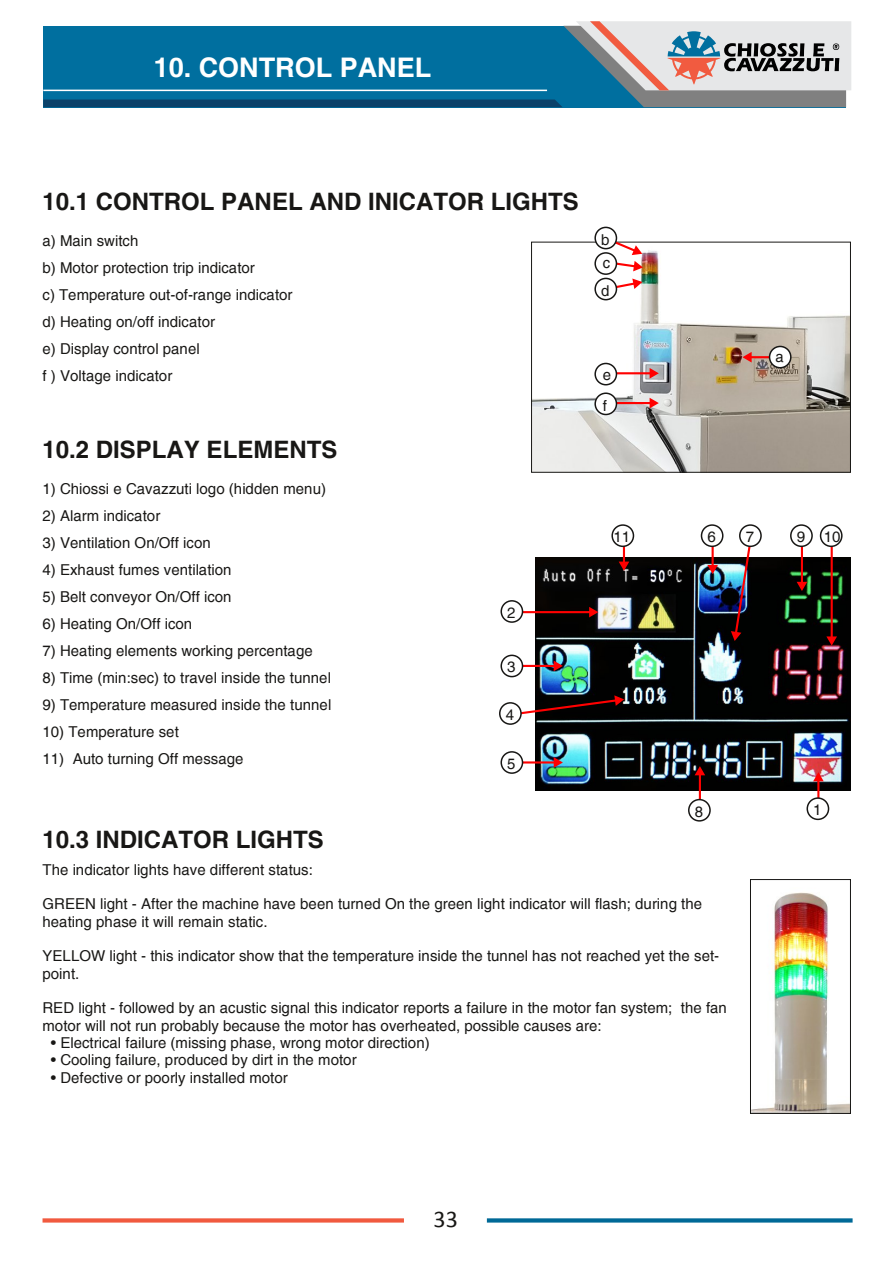
<style>
.page{position:relative;width:893px;height:1263px;background:#fff}
.page>*{position:absolute;margin:0;border:0;box-sizing:border-box;transform-origin:0 0}
.t1{font:700 27px "Helvetica";color:#fff}
.t2{font:700 24px "Helvetica";letter-spacing:.005em;color:#181715}
.t3{font:24px "Calibri";color:#181715}
.t4{font:15px/27px "Helvetica";letter-spacing:.005em;color:#181715}
</style>
<div class="page">
<svg style="left:489px;top:1218px;width:361px;height:4px"></svg>
<svg style="left:43px;top:1218px;width:361px;height:4px"></svg>
<svg style="left:43px;top:21px;width:808px;height:86px;background:#4588a7"></svg>
<img style="left:533px;top:245px;width:315px;height:225px">
<img style="left:535px;top:557px;width:315px;height:234px">
<img style="left:752px;top:892px;width:96px;height:219px">
<div style="left:750px;top:879px;width:100px;height:234px;border:1px solid #181715"></div>
<hr style="left:712px;top:537px;width:2px;height:31px;background:#f00">
<svg style="left:707px;top:565px;width:11px;height:9px"></svg>
<div style="left:701px;top:525px;width:22px;height:21px;background:#fff;border-radius:50%"></div>
<div style="left:701px;top:524px;width:22px;height:23px;border:2px solid #181715;border-radius:50%"></div>
<hr style="left:623px;top:537px;width:2px;height:28px;background:#f00">
<svg style="left:619px;top:562px;width:10px;height:9px"></svg>
<div style="left:612px;top:525px;width:21px;height:21px;background:#fff;border-radius:50%"></div>
<div style="left:611px;top:524px;width:23px;height:23px;border:2px solid #181715;border-radius:50%"></div>
<svg style="left:729px;top:539px;width:24px;height:103px;background:#544d59"></svg>
<hr style="left:801px;top:537px;width:2px;height:48px;background:#f00">
<svg style="left:797px;top:582px;width:10px;height:9px"></svg>
<hr style="left:831px;top:537px;width:2px;height:102px;background:#f00">
<svg style="left:826px;top:636px;width:11px;height:10px"></svg>
<hr style="left:513px;top:611px;width:79px;height:2px;background:#f00">
<svg style="left:589px;top:607px;width:9px;height:10px"></svg>
<div style="left:740px;top:525px;width:21px;height:21px;background:#fff;border-radius:50%"></div>
<div style="left:739px;top:524px;width:23px;height:23px;border:2px solid #181715;border-radius:50%"></div>
<div style="left:791px;top:525px;width:21px;height:21px;background:#fff;border-radius:50%"></div>
<div style="left:790px;top:524px;width:23px;height:23px;border:2px solid #181715;border-radius:50%"></div>
<div style="left:821px;top:525px;width:21px;height:21px;background:#fff;border-radius:50%"></div>
<div style="left:820px;top:524px;width:23px;height:23px;border:2px solid #181715;border-radius:50%"></div>
<hr style="left:513px;top:665px;width:44px;height:2px;background:#f00">
<svg style="left:554px;top:661px;width:9px;height:10px"></svg>
<hr style="left:513px;top:761px;width:44px;height:2px;background:#f00">
<svg style="left:554px;top:757px;width:9px;height:11px"></svg>
<hr style="left:699px;top:772px;width:2px;height:38px;background:#f00">
<svg style="left:695px;top:766px;width:10px;height:9px"></svg>
<hr style="left:817px;top:778px;width:2px;height:29px;background:#f00">
<svg style="left:813px;top:772px;width:11px;height:9px"></svg>
<div style="left:501px;top:601px;width:21px;height:21px;background:#fff;border-radius:50%"></div>
<div style="left:500px;top:600px;width:23px;height:23px;border:2px solid #181715;border-radius:50%"></div>
<div style="left:501px;top:655px;width:21px;height:22px;background:#fff;border-radius:50%"></div>
<div style="left:500px;top:655px;width:23px;height:22px;border:2px solid #181715;border-radius:50%"></div>
<div style="left:501px;top:752px;width:21px;height:21px;background:#fff;border-radius:50%"></div>
<div style="left:500px;top:751px;width:23px;height:23px;border:2px solid #181715;border-radius:50%"></div>
<div style="left:689px;top:800px;width:21px;height:21px;background:#fff;border-radius:50%"></div>
<div style="left:688px;top:799px;width:23px;height:23px;border:2px solid #181715;border-radius:50%"></div>
<div style="left:807px;top:798px;width:21px;height:21px;background:#fff;border-radius:50%"></div>
<div style="left:806px;top:797px;width:23px;height:23px;border:2px solid #181715;border-radius:50%"></div>
<svg style="left:514px;top:694px;width:111px;height:23px;background:#422928"></svg>
<div style="left:500px;top:703px;width:21px;height:21px;background:#fff;border-radius:50%"></div>
<div style="left:499px;top:702px;width:23px;height:23px;border:2px solid #181715;border-radius:50%"></div>
<hr style="left:610px;top:402px;width:43px;height:2px;background:#f00">
<svg style="left:650px;top:398px;width:9px;height:10px"></svg>
<hr style="left:610px;top:372px;width:43px;height:2px;background:#f00">
<svg style="left:650px;top:368px;width:9px;height:11px"></svg>
<svg style="left:605px;top:236px;width:39px;height:55px"></svg>
<div style="left:595px;top:227px;width:21px;height:22px;background:#fff;border-radius:50%"></div>
<div style="left:594px;top:227px;width:23px;height:22px;border:2px solid #181715;border-radius:50%"></div>
<div style="left:595px;top:253px;width:21px;height:21px;background:#fff;border-radius:50%"></div>
<div style="left:594px;top:252px;width:23px;height:23px;border:2px solid #181715;border-radius:50%"></div>
<div style="left:595px;top:278px;width:21px;height:22px;background:#fff;border-radius:50%"></div>
<div style="left:594px;top:278px;width:23px;height:22px;border:2px solid #181715;border-radius:50%"></div>
<div style="left:595px;top:363px;width:21px;height:22px;background:#fff;border-radius:50%"></div>
<div style="left:594px;top:363px;width:23px;height:22px;border:2px solid #181715;border-radius:50%"></div>
<div style="left:595px;top:393px;width:21px;height:21px;background:#fff;border-radius:50%"></div>
<div style="left:594px;top:392px;width:23px;height:23px;border:2px solid #181715;border-radius:50%"></div>
<hr style="left:749px;top:356px;width:27px;height:2px;background:#f00">
<svg style="left:742px;top:352px;width:10px;height:10px"></svg>
<div style="left:769px;top:346px;width:22px;height:22px;background:#fff;border-radius:50%"></div>
<div style="left:769px;top:346px;width:22px;height:22px;border:2px solid #181715;border-radius:50%"></div>
<h1 class="t1" style="left:154px;top:51px;width:279px">10. CONTROL PANEL</h1>
<h2 class="t2" style="left:43px;top:187px;width:538px">10.1 CONTROL PANEL AND INICATOR LIGHTS</h2>
<p class="t4" style="left:43px;top:228px;width:252px">a) Main switch<br>b) Motor protection trip indicator<br>c) Temperature out-of-range indicator d) Heating on/off indicator<br>e) Display control panel<br>f ) Voltage indicator</p>
<h2 class="t2" style="left:43px;top:435px;width:296px">10.2 DISPLAY ELEMENTS</h2>
<p class="t4" style="left:43px;top:475px;width:285px">1) Chiossi e Cavazzuti logo (hidden menu)</p>
<p class="t4" style="left:43px;top:502px;width:119px">2) Alarm indicator</p>
<p class="t4" style="left:43px;top:529px;width:170px">3) Ventilation On/Off icon</p>
<p class="t4" style="left:43px;top:556px;width:191px">4) Exhaust fumes ventilation</p>
<p class="t4" style="left:43px;top:583px;width:191px">5) Belt conveyor On/Off icon</p>
<p class="t4" style="left:43px;top:610px;width:151px">6) Heating On/Off icon</p>
<p class="t4" style="left:43px;top:637px;width:272px">7) Heating elements working percentage</p>
<p class="t4" style="left:43px;top:664px;width:290px">8) Time (min:sec) to travel inside the tunnel</p>
<p class="t4" style="left:43px;top:691px;width:290px">9) Temperature measured inside the tunnel</p>
<p class="t4" style="left:43px;top:718px;width:138px">10) Temperature set</p>
<p class="t4" style="left:43px;top:745px;width:202px">11) Auto turning Off message</p>
<p class="t4" style="left:507px;top:599px;width:10px">2</p>
<p class="t4" style="left:507px;top:653px;width:10px">3</p>
<p class="t4" style="left:506px;top:701px;width:10px">4</p>
<p class="t4" style="left:507px;top:750px;width:10px">5</p>
<p class="t4" style="left:601px;top:227px;width:10px;line-height:23.7px">b c</p>
<p class="t4" style="left:601px;top:277px;width:10px">d</p>
<p class="t4" style="left:603px;top:360px;width:10px;line-height:30.3px">e f</p>
<p class="t4" style="left:775px;top:343px;width:10px">a</p>
<p class="t4" style="left:614px;top:523px;width:18px">11</p>
<p class="t4" style="left:707px;top:523px;width:10px">6</p>
<p class="t4" style="left:746px;top:523px;width:10px">7</p>
<p class="t4" style="left:797px;top:523px;width:45px">9 10</p>
<p class="t4" style="left:695px;top:798px;width:10px">8</p>
<p class="t4" style="left:813px;top:796px;width:10px">1</p>
<h2 class="t2" style="left:43px;top:825px;width:283px">10.3 INDICATOR LIGHTS</h2>
<p class="t4" style="left:43px;top:856px;width:272px">The indicator lights have different status:</p>
<p class="t4" style="left:43px;top:895px;width:661px;line-height:17.4px">GREEN light - After the machine have been turned On the green light indicator will flash; during the heating phase it will remain static.</p>
<p class="t4" style="left:43px;top:947px;width:678px;line-height:17.4px">YELLOW light - this indicator show that the temperature inside the tunnel has not reached yet the set&shy;point.</p>
<p class="t4" style="left:43px;top:999px;width:686px;line-height:17.4px">RED light - followed by an acustic signal this indicator reports a failure in the motor fan system; the fan motor will not run probably because the motor has overheated, possible causes are:</p>
<p class="t4" style="left:51px;top:1029px;width:380px">• Electrical failure (missing phase, wrong motor direction)</p>
<p class="t4" style="left:51px;top:1046px;width:307px">• Cooling failure, produced by dirt in the motor</p>
<p class="t4" style="left:51px;top:1064px;width:238px">• Defective or poorly installed motor</p>
<h2 class="t3" style="left:433px;top:1209px;width:26px">33</h2>
</div>
